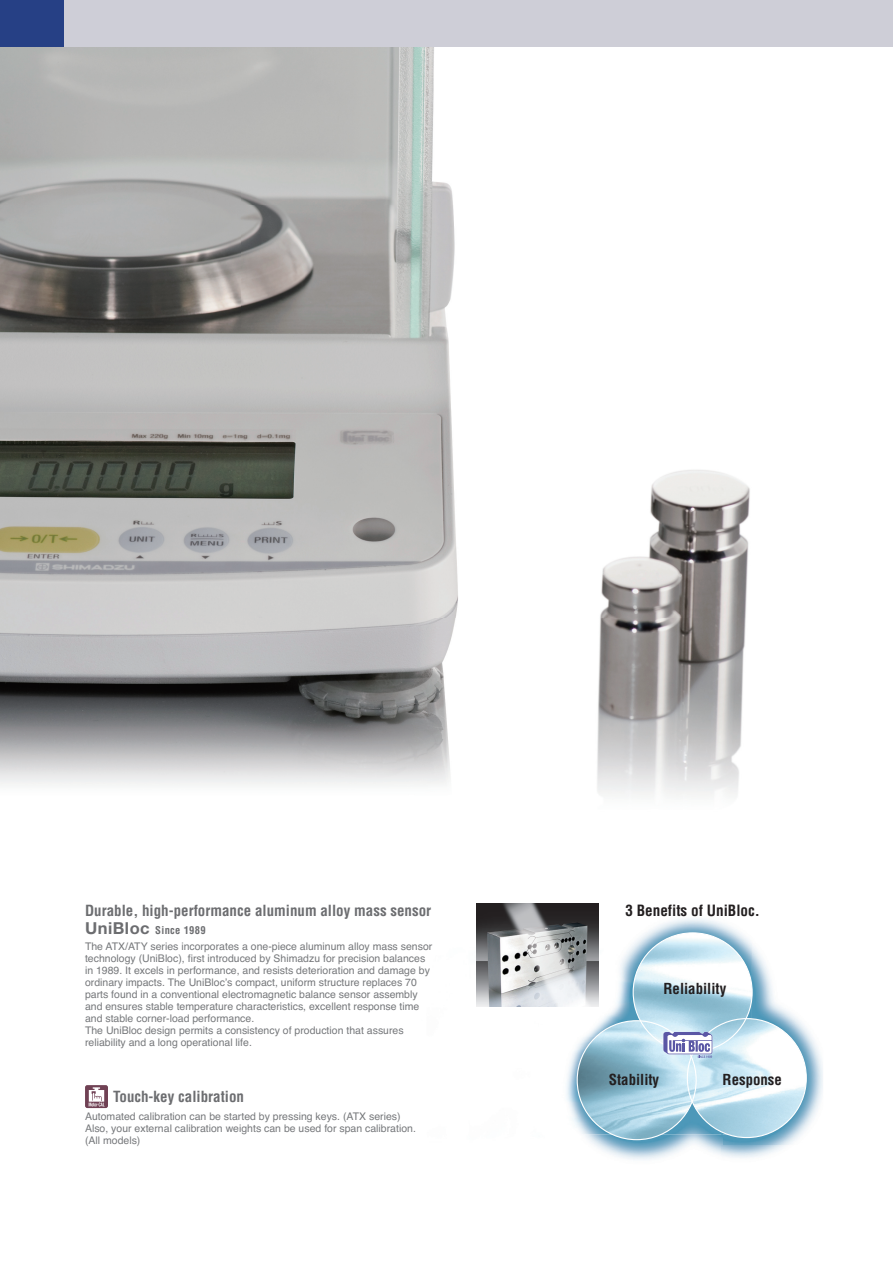
<style>
.page{position:relative;width:893px;height:1263px;background:#fff}
.page>*{position:absolute;margin:0;border:0;box-sizing:border-box;transform-origin:0 0}
.t1{font:700 condensed 15.15px "Helvetica";color:#231f20}
.t2{font:700 condensed 15px "Helvetica";color:#6c6d70}
.t3{font:700 condensed 14.85px "Helvetica";color:#231f20}
.t4{font:10.5px/12px "Helvetica";color:#76787b}
.s1{font-family:"Helvetica Neue";font-weight:700;font-size:16.5px;color:#6c6d70}
.s2{font-weight:700;font-stretch:condensed;color:#6c6d70}
</style>
<div class="page">
<img style="left:0;top:47px;width:750px;height:750px">
<div style="left:64px;top:0;width:829px;height:47px;background:#ceced7"></div>
<div style="left:0;top:0;width:64px;height:47px;background:#264085"></div>
<img style="left:722px;top:1028px;width:101px;height:130px">
<img style="left:589px;top:1140px;width:133px;height:20px">
<img style="left:566px;top:903px;width:173px;height:224px">
<img style="left:577px;top:933px;width:229px;height:207px">
<img style="left:476px;top:903px;width:122px;height:104px">
<svg style="left:85px;top:1085px;width:23px;height:23px"></svg>
<svg style="left:663px;top:1032px;width:49px;height:26px"></svg>
<h2 class="t2" style="left:85px;top:905px;width:348px">Durable, high-performance aluminum alloy mass sensor</h2>
<h1 class="t1" style="left:625px;top:904px;width:136px">3 Benefits of UniBloc.</h1>
<p class="t4" style="left:85px;top:923px;width:349px;line-height:16.2px"><span class="s1">UniBloc</span> <span class="s2">Since 1989<br></span>The ATX/ATY series incorporates a one-piece aluminum alloy mass sensor</p>
<p class="t4" style="left:85px;top:953px;width:346px">technology (UniBloc), first introduced by Shimadzu for precision balances in 1989. It excels in performance, and resists deterioration and damage by ordinary impacts. The UniBloc’s compact, uniform structure replaces 70 parts found in a conventional electromagnetic balance sensor assembly and ensures stable temperature characteristics, excellent response time and stable corner-load performance.<br>The UniBloc design permits a consistency of production that assures reliability and a long operational life.</p>
<h3 class="t3" style="left:663px;top:983px;width:64px">Reliability</h3>
<h2 class="t2" style="left:113px;top:1091px;width:132px">Touch-key calibration</h2>
<p class="t4" style="left:85px;top:1111px;width:332px">Automated calibration can be started by pressing keys. (ATX series)<br>Also, your external calibration weights can be used for span calibration. (All models)</p>
<h3 class="t3" style="left:609px;top:1074px;width:52px">Stability</h3>
<h3 class="t3" style="left:723px;top:1074px;width:61px">Response</h3>
</div>
